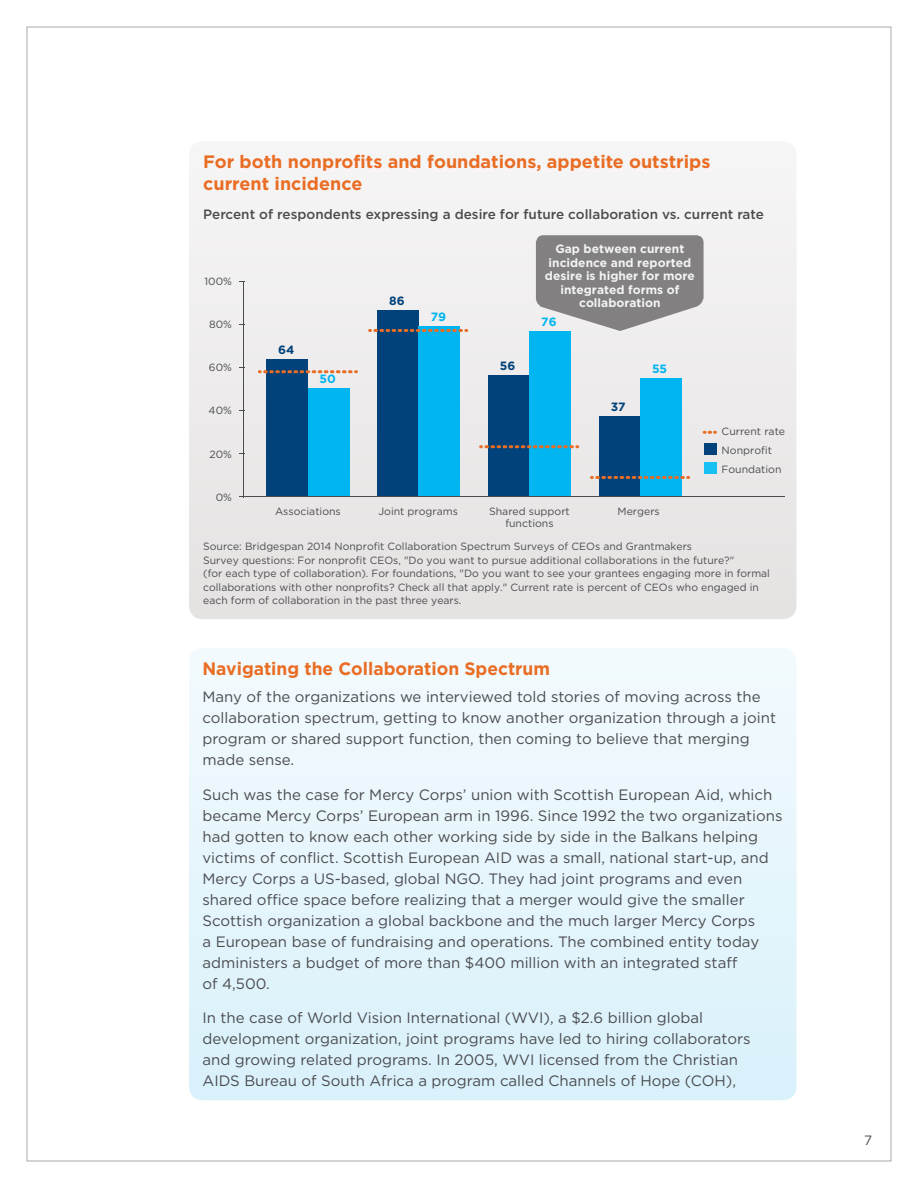
<style>
.page{position:relative;width:918px;height:1188px;background:#fff}
.page>*{position:absolute;margin:0;border:0;box-sizing:border-box;transform-origin:0 0}
._13-OrangeSubhead{font:700 18px/22.5px "Gotham";color:#e96d24}
._08-BodyText{font:15px/21px "Gotham";color:#4b4c4f}
.t1{font:500 13.5px "Gotham";color:#4b4c4f}
.t2{font:13.5px "Gotham";color:#4b4c4f}
.t3{font:700 12px/13.5px "Gotham";color:#f2f3f4;text-align:center}
.t4{font:700 12px "Gotham";color:#004279}
.t5{font:700 12px "Gotham";color:#00b5f0}
.t6{font:10.5px/13.5px "Gotham";color:#4b4c4f}
</style>
<div class="page">
<div style="left:189px;top:648px;width:607px;height:452px;background:#e6f5fc;border-radius:14px"></div>
<div style="left:189px;top:141px;width:607px;height:478px;background:#eeecec;border-radius:14px"></div>
<div style="left:267px;top:359px;width:41px;height:138px;background:#004279"></div>
<div style="left:308px;top:388px;width:41px;height:109px;background:#00b5f0"></div>
<div style="left:378px;top:311px;width:41px;height:186px;background:#004279"></div>
<div style="left:419px;top:326px;width:41px;height:171px;background:#00b5f0"></div>
<div style="left:488px;top:375px;width:41px;height:122px;background:#004279"></div>
<div style="left:529px;top:332px;width:42px;height:165px;background:#00b5f0"></div>
<div style="left:599px;top:416px;width:41px;height:81px;background:#004279"></div>
<div style="left:640px;top:378px;width:41px;height:119px;background:#00b5f0"></div>
<hr style="left:243px;top:281px;width:1px;height:216px;background:#4b4c4f">
<div style="left:704px;top:462px;width:13px;height:12px;background:#18c1f2"></div>
<div style="left:704px;top:444px;width:13px;height:11px;background:#004279"></div>
<svg style="left:536px;top:235px;width:168px;height:96px;background:#928f91"></svg>
<hr style="left:239px;top:496px;width:545px;height:1px;background:#4b4c4f">
<svg style="left:703px;top:431px;width:14px;height:3px"></svg>
<svg style="left:258px;top:370px;width:100px;height:3px"></svg>
<svg style="left:479px;top:445px;width:100px;height:3px"></svg>
<svg style="left:590px;top:476px;width:100px;height:3px"></svg>
<svg style="left:368px;top:329px;width:100px;height:3px"></svg>
<p class="_13-OrangeSubhead" style="left:203px;top:150px;width:509px">For both nonprofits and foundations, appetite outstrips current incidence</p>
<p class="t1" style="left:203px;top:205px;width:562px">Percent of respondents expressing a desire for future collaboration vs. current rate</p>
<p class="t6" style="left:204px;top:274px;width:29px">100%</p>
<p class="t6" style="left:209px;top:318px;width:24px">80%</p>
<p class="t6" style="left:209px;top:361px;width:25px">60%</p>
<p class="t6" style="left:209px;top:404px;width:25px">40%</p>
<p class="t6" style="left:209px;top:447px;width:24px">20%</p>
<p class="t6" style="left:216px;top:490px;width:18px">0%</p>
<p class="t4" style="left:278px;top:341px;width:18px">64</p>
<p class="t5" style="left:320px;top:371px;width:18px">50</p>
<p class="t3" style="left:545px;top:242px;width:151px">Gap between current incidence and reported desire is higher for more integrated forms of</p>
<p class="t4" style="left:389px;top:293px;width:17px">86</p>
<p class="t3" style="left:579px;top:296px;width:83px">collaboration</p>
<p class="t5" style="left:431px;top:309px;width:17px">79</p>
<p class="t5" style="left:541px;top:314px;width:17px">76</p>
<p class="t4" style="left:500px;top:358px;width:17px">56</p>
<p class="t4" style="left:611px;top:399px;width:16px">37</p>
<p class="t5" style="left:652px;top:361px;width:17px">55</p>
<p class="t6" style="left:275px;top:504px;width:67px">Associations</p>
<p class="t6" style="left:378px;top:504px;width:81px">Joint programs</p>
<p class="t6" style="left:489px;top:505px;width:82px;line-height:12px;text-align:center">Shared support functions</p>
<p class="t6" style="left:618px;top:504px;width:44px">Mergers</p>
<p class="t6" style="left:722px;top:425px;width:65px">Current rate</p>
<p class="t6" style="left:722px;top:443px;width:52px">Nonprofit</p>
<p class="t6" style="left:722px;top:462px;width:61px">Foundation</p>
<p class="t6" style="left:203px;top:539px;width:568px">Source: Bridgespan 2014 Nonprofit Collaboration Spectrum Surveys of CEOs and Grantmakers<br>Survey questions: For nonprofit CEOs, "Do you want to pursue additional collaborations in the future?"<br>(for each type of collaboration). For foundations, "Do you want to see your grantees engaging more in formal collaborations with other nonprofits? Check all that apply." Current rate is percent of CEOs who engaged in each form of collaboration in the past three years.</p>
<p class="_13-OrangeSubhead" style="left:202px;top:657px;width:349px">Navigating the Collaboration Spectrum</p>
<p class="_08-BodyText" style="left:202px;top:686px;width:575px">Many of the organizations we interviewed told stories of moving across the collaboration spectrum, getting to know another organization through a joint program or shared support function, then coming to believe that merging made sense.</p>
<p class="_08-BodyText" style="left:202px;top:784px;width:582px">Such was the case for Mercy Corps’ union with Scottish European Aid, which became Mercy Corps’ European arm in 1996. Since 1992 the two organizations had gotten to know each other working side by side in the Balkans helping victims of conflict. Scottish European AID was a small, national start-up, and Mercy Corps a US-based, global NGO. They had joint programs and even shared office space before realizing that a merger would give the smaller Scottish organization a global backbone and the much larger Mercy Corps<br>a European base of fundraising and operations. The combined entity today administers a budget of more than $400 million with an integrated staff<br>of 4,500.</p>
<p class="_08-BodyText" style="left:202px;top:1007px;width:550px">In the case of World Vision International (WVI), a $2.6 billion global development organization, joint programs have led to hiring collaborators and growing related programs. In 2005, WVI licensed from the Christian AIDS Bureau of South Africa a program called Channels of Hope (COH),</p>
<p class="t2" style="left:864px;top:1131px;width:10px">7</p>
</div>
